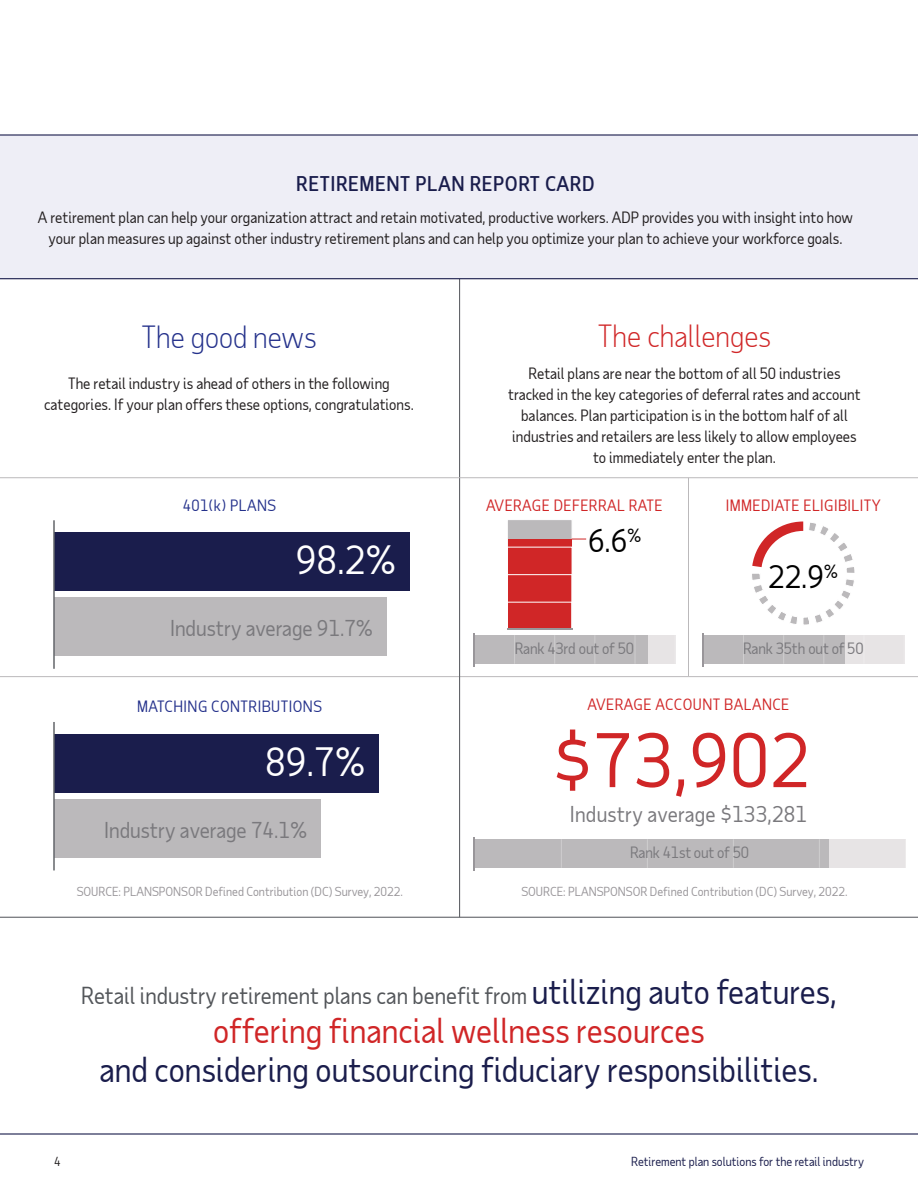
<style>
.page{position:relative;width:918px;height:1188px;background:#fff}
.page>*{position:absolute;margin:0;border:0;box-sizing:border-box;transform-origin:0 0}
._2019_-_Body_Copy{font:72px "Taub Sans";color:#d02627}
._2019_-_Body_Copy-2{font:37.5px "Taub Sans";color:#fff}
._2019_-_Body_Copy-3{font:33px/39px "Taub Sans";color:#1a1d4c;text-align:center}
._2019_-_Body_Copy-4{font:300 30px "Taub Sans";color:#d02627}
._2019_-_Body_Copy-5{font:300 30px "Taub Sans";color:#24318b}
._2019_-_Body_Copy-6{font:30px "Taub Sans";color:#000}
._2019_-_Body_Copy-7{font:22.5px "Taub Sans";color:#53565a}
._2019_-_Body_Copy-8{font:21px "Taub Sans";color:#7a797d}
._2019_-_CTA_-_Copy{font:500 19.5px "Taub Sans";letter-spacing:.03em;color:#1a1d4c}
._2019_-_Body_Copy-9{font:15px/21px "Taub Sans";color:#231f20;text-align:center}
._2019_-_CTA_-_Copy-2{font:15px "Taub Sans";letter-spacing:.03em;color:#d02627}
._2019_-_Body_Copy-10{font:15px "Taub Sans";letter-spacing:-.01em;color:#7a797d}
._2019_-_CTA_-_Copy-3{font:15px "Taub Sans";letter-spacing:.03em;color:#24318b}
._2019_-_Source___Footer{font:12px "Taub Sans";color:#99969a}
.t1{font:12px "Taub Sans";color:#1a1d4c}
.t2{font:12px "Taub Sans";color:#231f20}
.s1{font-size:33px;color:#1a1d4c}
.s2{color:#d02627}
</style>
<div class="page">
<hr style="left:0;top:676px;width:918px;height:1px;background:#bbb9bb">
<hr style="left:688px;top:478px;width:1px;height:198px;background:#bbb9bb">
<hr style="left:0;top:1133px;width:918px;height:2px;background:#1a1d4c">
<hr style="left:459px;top:278px;width:1px;height:639px;background:#63656a">
<hr style="left:0;top:477px;width:918px;height:1px;background:#bbb9bb">
<div style="left:0;top:135px;width:918px;height:144px;background:#eeeef6"></div>
<hr style="left:0;top:134px;width:918px;height:2px;background:#1a1d4c">
<hr style="left:0;top:278px;width:918px;height:1px;background:#1a1d4c">
<hr style="left:0;top:917px;width:918px;height:1px;background:#63656a">
<div style="left:54px;top:597px;width:333px;height:59px;background:#bbb9bb"></div>
<div style="left:54px;top:532px;width:356px;height:59px;background:#1a1d4c"></div>
<hr style="left:53px;top:520px;width:2px;height:149px;background:#63656a">
<div style="left:54px;top:799px;width:267px;height:59px;background:#bbb9bb"></div>
<div style="left:54px;top:734px;width:325px;height:59px;background:#1a1d4c"></div>
<hr style="left:53px;top:722px;width:2px;height:148px;background:#63656a">
<div style="left:474px;top:635px;width:201px;height:29px;background:#e7e4e5"></div>
<div style="left:473px;top:635px;width:175px;height:29px;background:#bbb9bb"></div>
<svg style="left:514px;top:635px;width:1px;height:29px"></svg>
<svg style="left:554px;top:635px;width:1px;height:29px"></svg>
<svg style="left:594px;top:636px;width:1px;height:27px"></svg>
<svg style="left:675px;top:635px;width:1px;height:29px"></svg>
<hr style="left:473px;top:633px;width:2px;height:33px;background:#99969a">
<div style="left:703px;top:635px;width:201px;height:29px;background:#e7e4e5"></div>
<div style="left:702px;top:635px;width:142px;height:29px;background:#bbb9bb"></div>
<svg style="left:743px;top:635px;width:1px;height:29px"></svg>
<svg style="left:904px;top:635px;width:1px;height:29px"></svg>
<hr style="left:702px;top:633px;width:2px;height:33px;background:#99969a">
<div style="left:476px;top:839px;width:430px;height:29px;background:#e7e4e5"></div>
<div style="left:473px;top:839px;width:355px;height:29px;background:#bbb9bb"></div>
<svg style="left:561px;top:839px;width:1px;height:29px"></svg>
<hr style="left:647px;top:839px;width:1px;height:30px;background:#fff">
<svg style="left:733px;top:839px;width:1px;height:29px"></svg>
<svg style="left:819px;top:839px;width:1px;height:29px"></svg>
<hr style="left:905px;top:839px;width:1px;height:30px;background:#fff">
<hr style="left:473px;top:837px;width:2px;height:33px;background:#99969a">
<div style="left:507px;top:519px;width:65px;height:111px;background:#bbb9bb;border:1px solid #fff"></div>
<div style="left:508px;top:539px;width:64px;height:91px;background:#d02627"></div>
<div style="left:507px;top:574px;width:65px;height:56px;border:1px solid #fff"></div>
<div style="left:507px;top:602px;width:65px;height:28px;border:1px solid #fff"></div>
<hr style="left:507px;top:628px;width:66px;height:2px;background:#99969a">
<svg style="left:572px;top:539px;width:14px;height:1px"></svg>
<svg style="left:752px;top:521px;width:103px;height:143px"></svg>
<p class="_2019_-_CTA_-_Copy" style="left:296px;top:171px;width:300px">RETIREMENT PLAN REPORT CARD</p>
<p class="_2019_-_Body_Copy-9" style="left:38px;top:206px;width:817px">A retirement plan can help your organization attract and retain motivated, productive workers. ADP provides you with insight into how your plan measures up against other industry retirement plans and can help you optimize your plan to achieve your workforce goals.</p>
<p class="_2019_-_Body_Copy-5" style="left:141px;top:318px;width:177px">The good news</p>
<p class="_2019_-_Body_Copy-9" style="left:44px;top:373px;width:371px">The retail industry is ahead of others in the following categories. If your plan offers these options, congratulations.</p>
<p class="_2019_-_CTA_-_Copy-3" style="left:183px;top:496px;width:95px">401(k) PLANS</p>
<p class="_2019_-_Body_Copy-2" style="left:296px;top:536px;width:102px">98.2%</p>
<p class="_2019_-_Body_Copy-8" style="left:170px;top:615px;width:205px">Industry average 91.7%</p>
<p class="_2019_-_CTA_-_Copy-3" style="left:137px;top:697px;width:186px">MATCHING CONTRIBUTIONS</p>
<p class="_2019_-_Body_Copy-2" style="left:265px;top:738px;width:102px">89.7%</p>
<p class="_2019_-_Body_Copy-8" style="left:104px;top:816px;width:205px">Industry average 74.1%</p>
<p class="_2019_-_Body_Copy-4" style="left:598px;top:317px;width:175px">The challenges</p>
<p class="_2019_-_Body_Copy-9" style="left:508px;top:363px;width:354px">Retail plans are near the bottom of all 50 industries tracked in the key categories of deferral rates and account balances. Plan participation is in the bottom half of all industries and retailers are less likely to allow employees to immediately enter the plan.</p>
<p class="_2019_-_CTA_-_Copy-2" style="left:486px;top:496px;width:178px">AVERAGE DEFERRAL RATE</p>
<p class="_2019_-_CTA_-_Copy-2" style="left:726px;top:496px;width:157px">IMMEDIATE ELIGIBILITY</p>
<p class="_2019_-_Body_Copy-6" style="left:588px;top:522px;width:55px">6.6<sup>%</sup></p>
<p class="_2019_-_Body_Copy-6" style="left:768px;top:558px;width:72px">22.9<sup>%</sup></p>
<p class="_2019_-_Body_Copy-10" style="left:515px;top:639px;width:121px">Rank 43rd out of 50</p>
<p class="_2019_-_Body_Copy-10" style="left:743px;top:639px;width:122px">Rank 35th out of 50</p>
<p class="_2019_-_CTA_-_Copy-2" style="left:588px;top:695px;width:203px">AVERAGE ACCOUNT BALANCE</p>
<p class="_2019_-_Body_Copy" style="left:553px;top:714px;width:258px">$73,902</p>
<p class="_2019_-_Body_Copy-8" style="left:570px;top:801px;width:239px">Industry average $133,281</p>
<p class="_2019_-_Body_Copy-10" style="left:630px;top:843px;width:120px">Rank 41st out of 50</p>
<p class="_2019_-_Source___Footer" style="left:77px;top:884px;width:328px">SOURCE: PLANSPONSOR Defined Contribution (DC) Survey, 2022.</p>
<p class="_2019_-_Source___Footer" style="left:521px;top:884px;width:328px">SOURCE: PLANSPONSOR Defined Contribution (DC) Survey, 2022.</p>
<p class="_2019_-_Body_Copy-7" style="left:81px;top:981px;width:757px">Retail industry retirement plans can benefit from <span class="s1">utilizing auto features,</span></p>
<p class="_2019_-_Body_Copy-3" style="left:99px;top:1010px;width:721px"><span class="s2">offering financial wellness resources<br></span>and considering outsourcing fiduciary responsibilities.</p>
<p class="t2" style="left:54px;top:1154px;width:8px">4</p>
<p class="t1" style="left:631px;top:1154px;width:234px">Retirement plan solutions for the retail industry</p>
</div>
